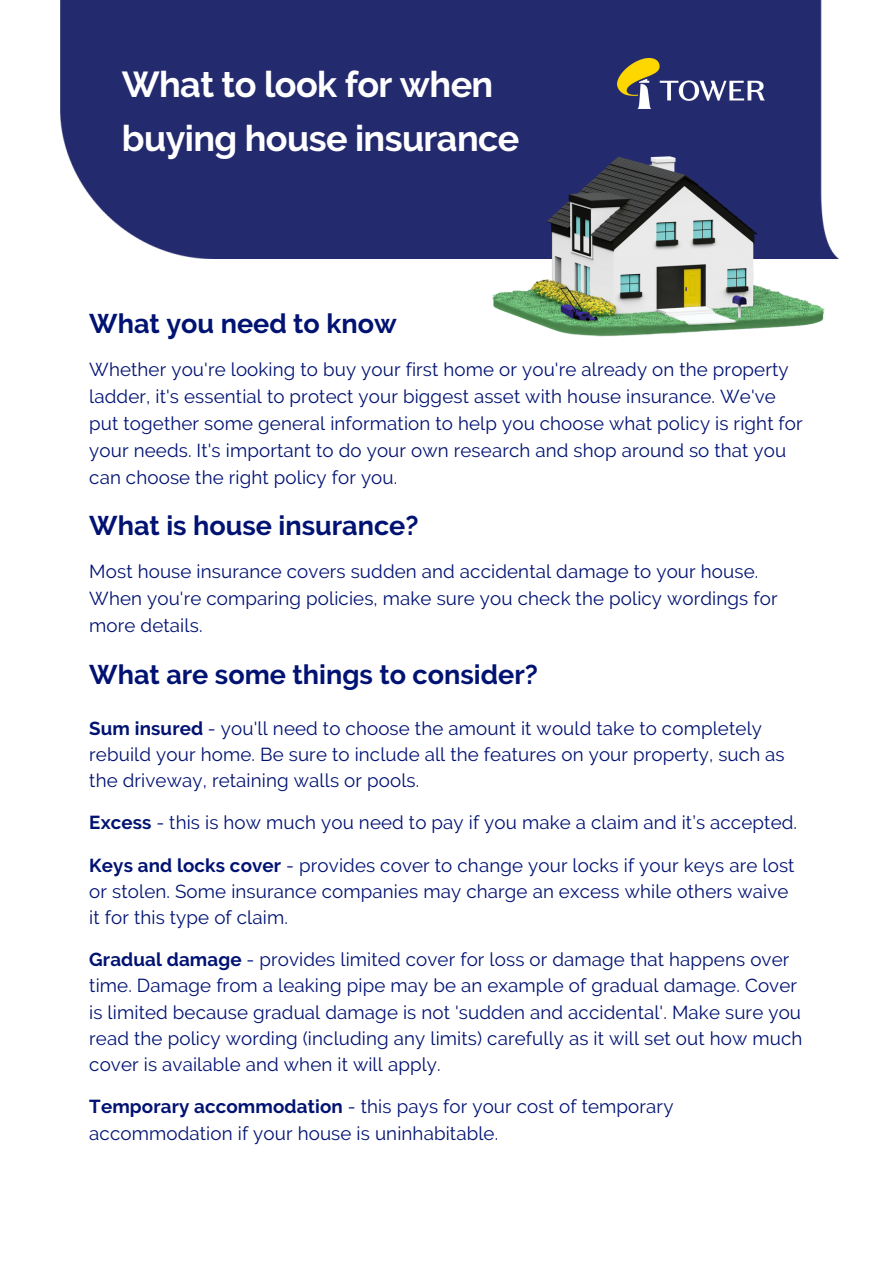
<style>
.page{position:relative;width:893px;height:1264px;background:#fff}
.page>*{position:absolute;margin:0;border:0;box-sizing:border-box;transform-origin:0 0}
.t1{font:700 36px/54px "Raleway";letter-spacing:-.015em;color:#fff}
.t2{font:700 27px "Raleway";color:#001272}
.t3{font:18.75px/26.2px "Raleway";letter-spacing:.005em;color:#001272}
.s1{font-weight:700}
</style>
<div class="page">
<div style="left:60px;top:0;width:762px;height:259px;background:#242a6e"></div>
<img style="left:617px;top:58px;width:147px;height:51px">
<img style="left:484px;top:130px;width:354px;height:207px">
<h1 class="t1" style="left:122px;top:58px;width:399px">What to look for when buying house insurance</h1>
<h2 class="t2" style="left:89px;top:308px;width:309px">What you need to know</h2>
<p class="t3" style="left:89px;top:356px;width:715px;line-height:27px">Whether you're looking to buy your first home or you're already on the property ladder, it's essential to protect your biggest asset with house insurance. We've put together some general information to help you choose what policy is right for your needs. It's important to do your own research and shop around so that you can choose the right policy for you.</p>
<h2 class="t2" style="left:89px;top:509px;width:331px">What is house insurance?</h2>
<p class="t3" style="left:89px;top:557px;width:689px;line-height:27px">Most house insurance covers sudden and accidental damage to your house.<br>When you're comparing policies, make sure you check the policy wordings for more details.</p>
<h2 class="t2" style="left:89px;top:658px;width:450px">What are some things to consider?</h2>
<p class="t3" style="left:89px;top:715px;width:697px"><span class="s1">Sum insured</span> - you'll need to choose the amount it would take to completely rebuild your home. Be sure to include all the features on your property, such as the driveway, retaining walls or pools.</p>
<p class="t3" style="left:89px;top:809px;width:709px"><span class="s1">Excess</span> - this is how much you need to pay if you make a claim and it’s accepted.</p>
<p class="t3" style="left:89px;top:851px;width:706px"><span class="s1">Keys and locks cover</span> - provides cover to change your locks if your keys are lost or stolen. Some insurance companies may charge an excess while others waive it for this type of claim.</p>
<p class="t3" style="left:89px;top:946px;width:714px"><span class="s1">Gradual damage</span> - provides limited cover for loss or damage that happens over time. Damage from a leaking pipe may be an example of gradual damage. Cover is limited because gradual damage is not 'sudden and accidental'. Make sure you read the policy wording (including any limits) carefully as it will set out how much cover is available and when it will apply.</p>
<p class="t3" style="left:89px;top:1093px;width:585px"><span class="s1">Temporary accommodation</span> - this pays for your cost of temporary accommodation if your house is uninhabitable.</p>
</div>
